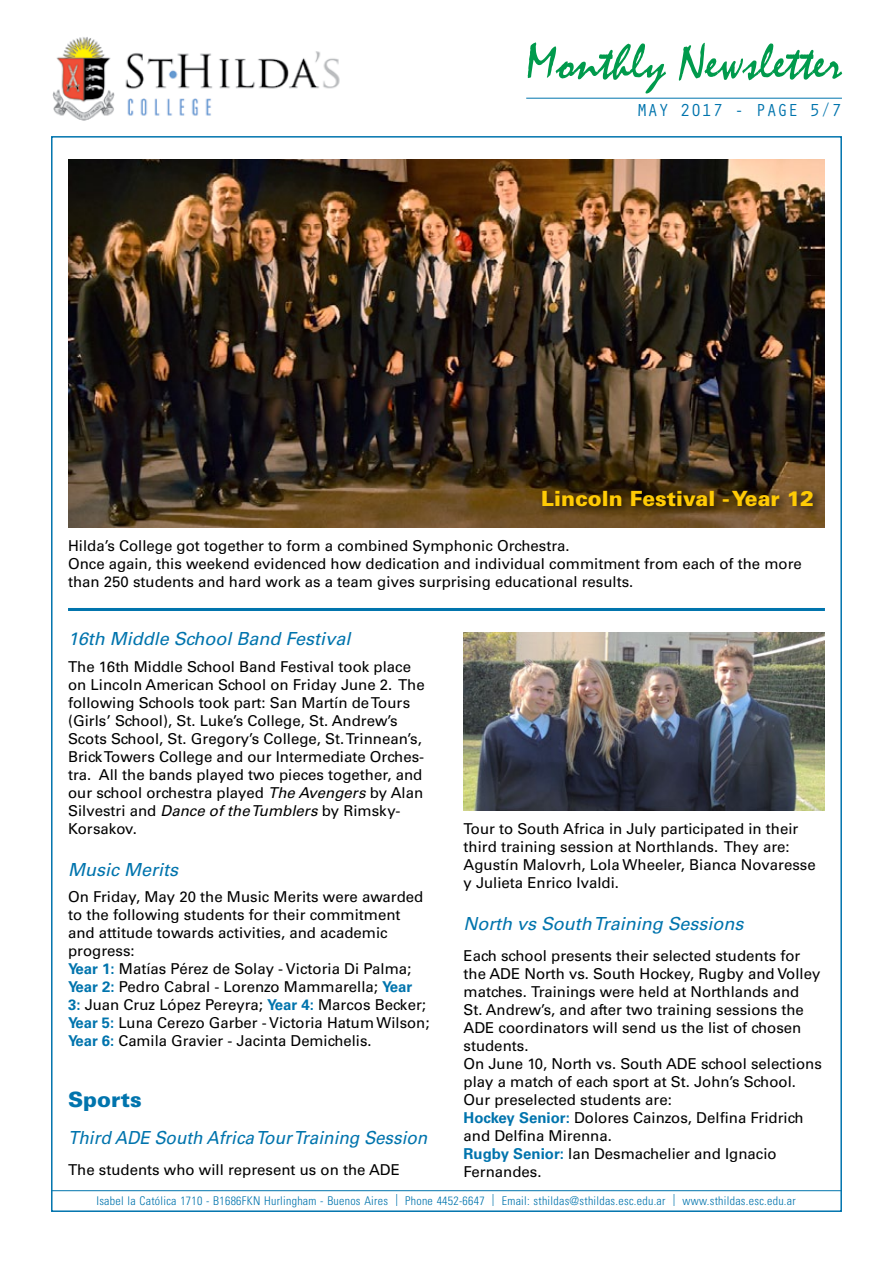
<style>
.page{position:relative;width:893px;height:1263px;background:#fff}
.page>*{position:absolute;margin:0;border:0;box-sizing:border-box;transform-origin:0 0}
.t1{font:51px "Mistral";color:#009a4c}
.t2{font:900 21px "Univers LT Std";color:#ffcb05}
.t3{font:900 21px "Univers LT Std";color:#0074ad}
.t4{font:italic 18px "Univers LT Std";color:#0074ad}
.t5{font:italic 18px "Univers LT Std";color:#0074ad;scale:.95 1}
.t6{font:18px "Orator Std";color:#0074ad}
.t7{font:15px/18px "Univers LT Std";color:#000}
.t8{font:300 condensed 12px "Univers LT Std";letter-spacing:.02em;color:#0074ad}
.s1{font-style:italic}
.s2{font-weight:700;color:#0074ad}
</style>
<div class="page">
<img style="left:52px;top:37px;width:288px;height:84px">
<hr style="left:526px;top:98px;width:316px;height:1px;background:#0074ad">
<hr style="left:51px;top:1190px;width:791px;height:1px;background:#0074ad">
<img style="left:463px;top:632px;width:362px;height:178px">
<img style="left:68px;top:159px;width:757px;height:368px">
<hr style="left:68px;top:608px;width:757px;height:3px;background:#0074ad">
<div style="left:538px;top:486px;width:285px;height:32px;background:#000;opacity:.75"></div>
<h1 class="t1" style="left:526px;top:40px;width:317px">Monthly Newsletter</h1>
<p class="t6" style="left:637px;top:97px;width:207px">MAY 2017 - PAGE 5/7</p>
<h2 class="t2" style="left:541px;top:486px;width:275px">Lincoln Festival - Year 12</h2>
<p class="t7" style="left:68px;top:537px;width:735px">Hilda’s College got together to form a combined Symphonic Orchestra.<br>Once again, this weekend evidenced how dedication and individual commitment from each of the more than 250 students and hard work as a team gives surprising educational results.</p>
<p class="t4" style="left:68px;top:628px;width:284px">16th Middle School Band Festival</p>
<p class="t7" style="left:68px;top:657px;width:358px">The 16th Middle School Band Festival took place on Lincoln American School on Friday June 2. The following Schools took part: San Martín de Tours (Girls’ School), St. Luke’s College, St. Andrew’s Scots School, St. Gregory’s College, St. Trinnean’s, Brick Towers College and our Intermediate Orches&shy;tra. All the bands played two pieces together, and our school orchestra played <span class="s1">The Avengers</span> by Alan Silvestri and <span class="s1">Dance of the Tumblers</span> by Rimsky-Korsakov.</p>
<p class="t4" style="left:68px;top:859px;width:111px">Music Merits</p>
<p class="t7" style="left:68px;top:888px;width:363px">On Friday, May 20 the Music Merits were awarded to the following students for their commitment and attitude towards activities, and academic progress:<br><span class="s2">Year 1:</span> Matías Pérez de Solay - Victoria Di Palma; <span class="s2">Year 2:</span> Pedro Cabral - Lorenzo Mammarella; <span class="s2">Year<br>3:</span> Juan Cruz López Pereyra; <span class="s2">Year 4:</span> Marcos Becker; <span class="s2">Year 5:</span> Luna Cerezo Garber - Victoria Hatum Wilson; <span class="s2">Year 6:</span> Camila Gravier - Jacinta Demichelis.</p>
<h2 class="t3" style="left:68px;top:1087px;width:75px">Sports</h2>
<p class="t5" style="left:68px;top:1127px;width:380px">Third ADE South Africa Tour Training Session</p>
<p class="t7" style="left:68px;top:1161px;width:333px">The students who will represent us on the ADE</p>
<p class="t7" style="left:463px;top:819px;width:354px">Tour to South Africa in July participated in their third training session at Northlands. They are:<br>Agustín Malovrh, Lola Wheeler, Bianca Novaresse y Julieta Enrico Ivaldi.</p>
<p class="t4" style="left:463px;top:913px;width:281px">North vs South Training Sessions</p>
<p class="t7" style="left:463px;top:946px;width:360px">Each school presents their selected students for the ADE North vs. South Hockey, Rugby and Volley matches. Trainings were held at Northlands and<br>St. Andrew’s, and after two training sessions the ADE coordinators will send us the list of chosen students.<br>On June 10, North vs. South ADE school selections play a match of each sport at St. John’s School.<br>Our preselected students are:<br><span class="s2">Hockey Senior:</span> Dolores Cainzos, Delfina Fridrich and Delfina Mirenna.<br><span class="s2">Rugby Senior:</span> Ian Desmachelier and Ignacio Fernandes.</p>
<p class="t8" style="left:96px;top:1193px;width:701px">Isabel la Católica 1710 - B1686FKN Hurlingham - Buenos Aires | Phone 4452-6647 | Email: sthildas@sthildas.esc.edu.ar | www.sthildas.esc.edu.ar</p>
</div>
